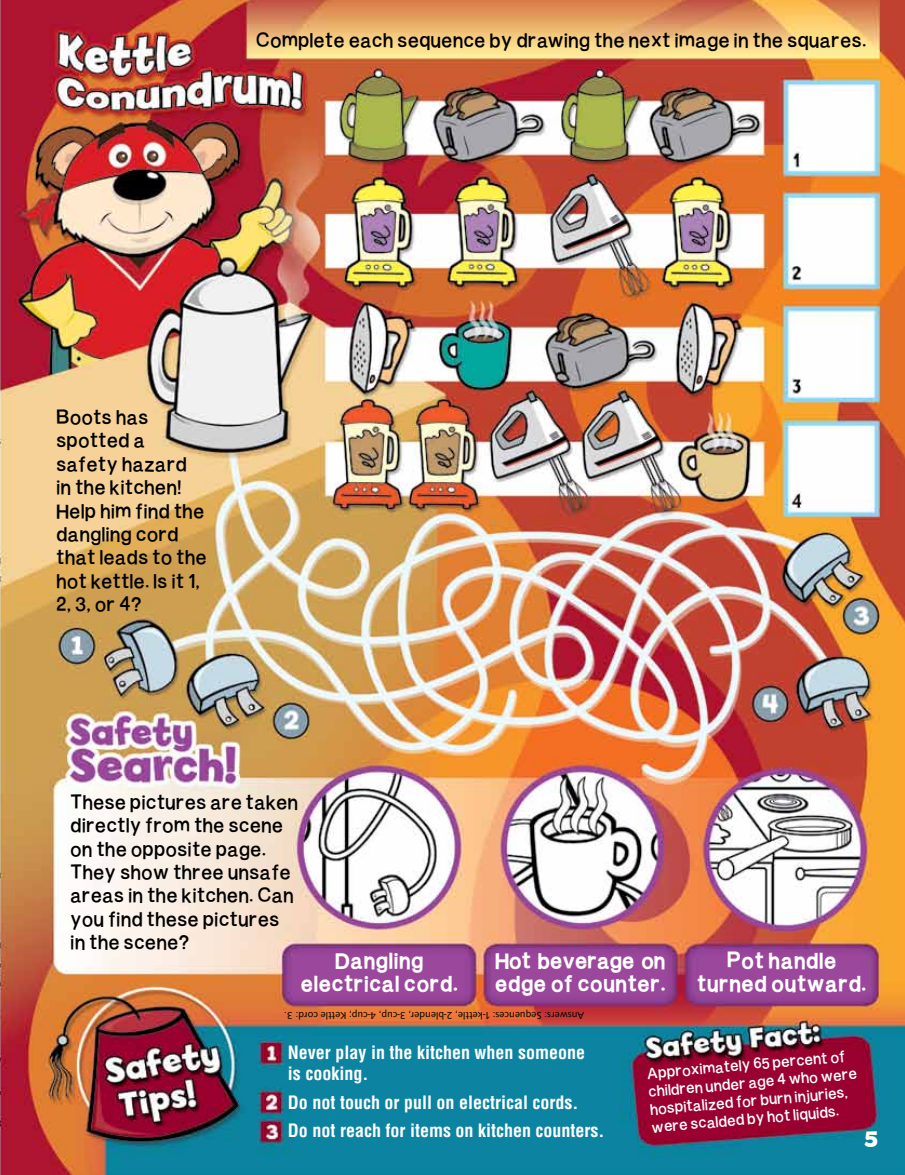
<style>
.page{position:relative;width:905px;height:1175px;background:#fff}
.page>*{position:absolute;margin:0;border:0;box-sizing:border-box;transform-origin:0 0}
.t1{font:700 24px "Billy";color:#fff}
.t2{font:21px/22.5px "Burvetica Thick NC";color:#fff;text-align:center}
.t3{font:19.5px/23.4px "Burvetica NC";color:#000}
.t4{font:700 condensed 18px/21.6px "Helvetica";color:#fff}
.t5{font:15px/18px "Burvetica NC";color:#fff}
.t6{font:10.5px "Syntax";letter-spacing:.01em;color:#000}
</style>
<div class="page">
<img style="left:0;top:0;width:904px;height:1174px">
<p class="t3" style="left:256px;top:27px;width:612px">Complete each sequence by drawing the next image in the squares.</p>
<p class="t3" style="left:56px;top:404px;width:152px">Boots has spotted a safety hazard in the kitchen!<br>Help him find the dangling cord that leads to the hot kettle. Is it 1,<br>2, 3, or 4?</p>
<p class="t3" style="left:70px;top:789px;width:229px">These pictures are taken directly from the scene on the opposite page.<br>They show three unsafe areas in the kitchen. Can you find these pictures in the scene?</p>
<p class="t2" style="left:300px;top:948px;width:159px">Dangling electrical cord.</p>
<p class="t2" style="left:494px;top:948px;width:172px;text-align:left">Hot beverage on edge of counter.</p>
<p class="t2" style="left:697px;top:948px;width:171px">Pot handle turned outward.</p>
<p class="t6" style="left:584px;top:1022px;width:301px;rotate:-180deg">Answers: Sequences: 1-kettle, 2-blender, 3-cup, 4-cup; Kettle cord: 3.</p>
<p class="t4" style="left:288px;top:1041px;width:298px">Never play in the kitchen when someone is cooking.</p>
<p class="t4" style="left:288px;top:1088px;width:318px;line-height:28.5px">Do not touch or pull on electrical cords.<br>Do not reach for items on kitchen counters.</p>
<p class="t5" style="left:646px;top:1063px;width:211px;rotate:-5deg">Approximately 65 percent of children under age 4 who were hospitalized for burn injuries, were scalded by hot liquids.</p>
<p class="t1" style="left:864px;top:1124px;width:15px">5</p>
</div>
